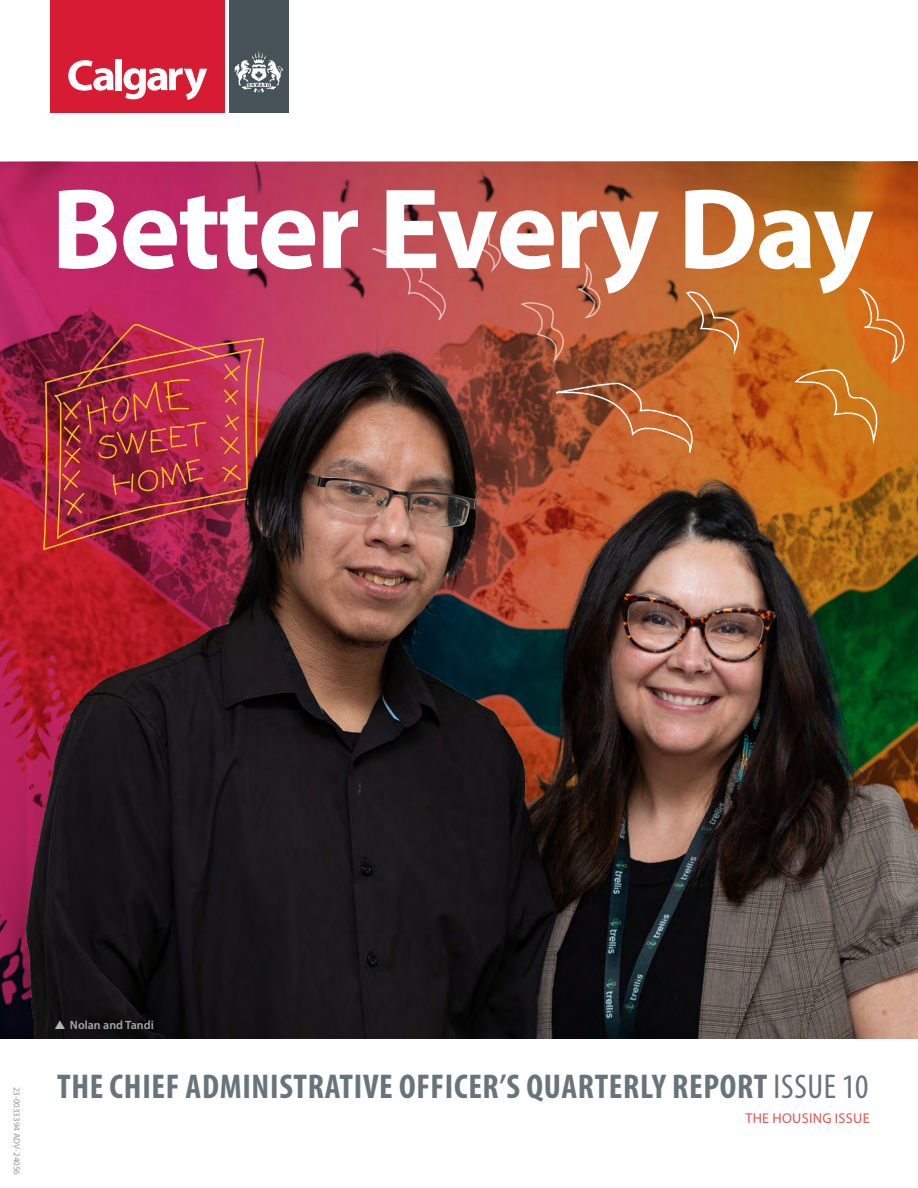
<style>
.page{position:relative;width:918px;height:1188px;background:#fff}
.page>*{position:absolute;margin:0;border:0;box-sizing:border-box;transform-origin:0 0}
.t1{font:700 115.5px "Myriad Pro";letter-spacing:-.02em;color:#fff}
.t2{font:700 condensed 34.5px "Myriad Pro";letter-spacing:.02em;color:#68747b}
.ALL_CAPS_SUBHEADER{font:14.25px "Myriad Pro";letter-spacing:.02em;color:#e45551}
.BODY_COPY{font:600 12px "Myriad Pro";color:#a8a9ad}
.t3{font:9px "Myriad Pro";color:#999b9e}
.s1{font-weight:400}
</style>
<div class="page">
<img style="left:1px;top:162px;width:917px;height:877px">
<img style="left:42px;top:323px;width:223px;height:228px">
<div style="left:50px;top:0;width:175px;height:113px;background:#d61b33"></div>
<div style="left:229px;top:0;width:59px;height:113px;background:#475359"></div>
<svg style="left:68px;top:60px;width:46px;height:31px"></svg>
<div style="left:115px;top:59px;width:7px;height:31px;background:#fff"></div>
<svg style="left:124px;top:68px;width:83px;height:32px"></svg>
<svg style="left:234px;top:50px;width:49px;height:43px"></svg>
<svg style="left:555px;top:285px;width:351px;height:184px;background:#c26a27"></svg>
<svg style="left:371px;top:220px;width:229px;height:148px;background:#b7554b"></svg>
<hr style="left:0;top:162px;width:1px;height:878px;background:#fce3e8">
<svg style="left:55px;top:1020px;width:10px;height:9px"></svg>
<p class="t1" style="left:51px;top:154px;width:824px">Better Every Day</p>
<p class="t3" style="left:23px;top:1087px;width:90px;rotate:90deg">23-0033394 ADV-24056</p>
<p class="BODY_COPY" style="left:70px;top:1017px;width:85px">Nolan and Tandi</p>
<p class="t2" style="left:57px;top:1065px;width:813px">THE CHIEF ADMINISTRATIVE OFFICER’S QUARTERLY REPORT <span class="s1">ISSUE 10</span></p>
<p class="ALL_CAPS_SUBHEADER" style="left:745px;top:1110px;width:126px">THE HOUSING ISSUE</p>
</div>
